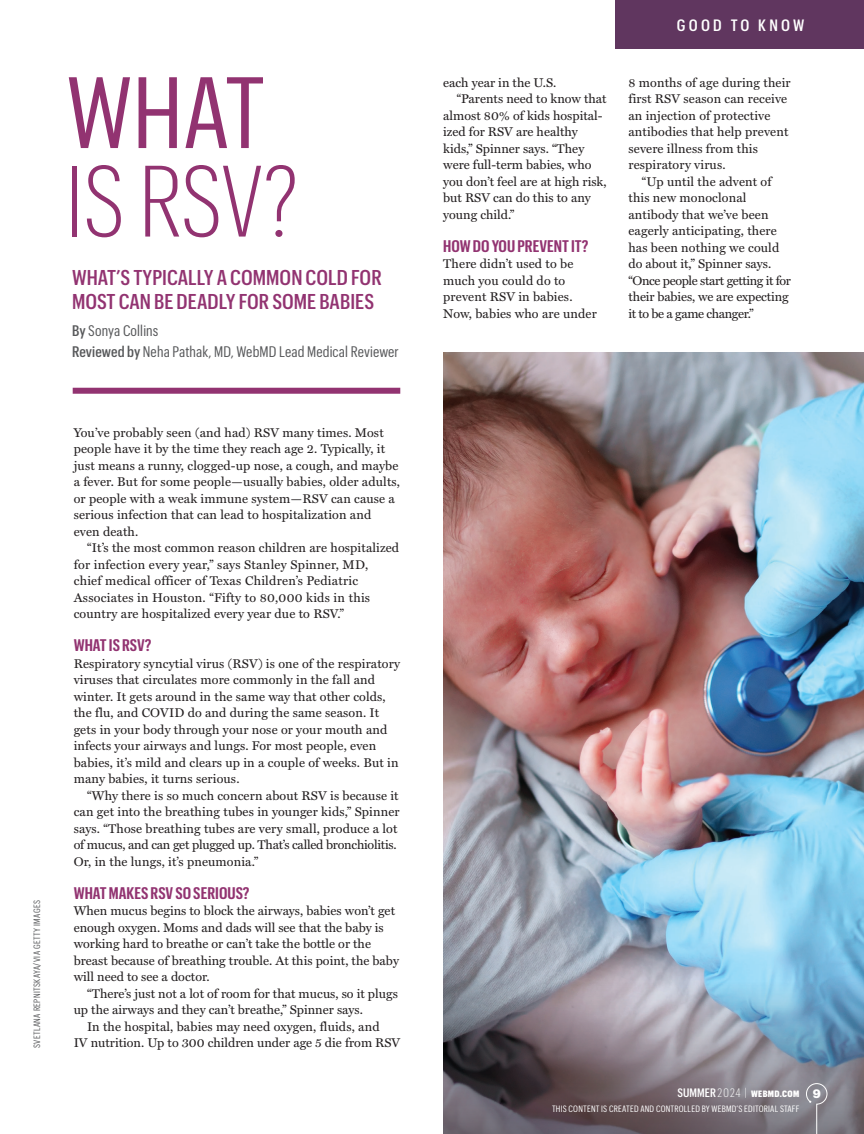
<style>
.page{position:relative;width:864px;height:1134px;background:#fff}
.page>*{position:absolute;margin:0;border:0;box-sizing:border-box;transform-origin:0 0}
.t1{font:300 99px "Graphik Cond";color:#923371}
.t2{font:99px "Graphik Cond";color:#923371}
.t3{font:500 21px/24px "Graphik Cond";color:#923371}
.t4{font:600 16.5px "Graphik X Cond";color:#923371;scale:1.05 1}
.t5{font:500 16.2px "Graphik Cond";letter-spacing:.2em;color:#fff}
.t6{font:15px/21px "Graphik Cond";letter-spacing:.01em;color:#57585a}
.t7{font:12.75px/16.5px "Miller Text Roman";letter-spacing:.01em;color:#231f20}
.t8{font:9px/14.9px "Graphik Cond";letter-spacing:.02em;color:#fff}
.t9{font:9px "Graphik Cond";letter-spacing:.04em;color:#57585a}
.s1{font-weight:500}
.s2{font-weight:500;font-size:12px}
.s3{font-weight:300;font-size:12px}
.s4{font-weight:900}
.s5{font-family:"Graphik";font-weight:700;font-size:12px}
</style>
<div class="page">
<img style="left:443px;top:353px;width:421px;height:612px">
<svg style="left:443px;top:965px;width:421px;height:169px;background:#7c808d"></svg>
<div style="left:616px;top:0;width:248px;height:49px;background:#60365f"></div>
<div style="left:73px;top:388px;width:327px;height:6px;background:#923371"></div>
<svg style="left:806px;top:1083px;width:22px;height:51px"></svg>
<p class="t9" style="left:31px;top:1048px;width:150px;rotate:-90deg">SVETLANA REPNITSKAYA/VIA GETTY IMAGES</p>
<h1 class="t2" style="left:66px;top:44px;width:200px">WHAT</h1>
<h1 class="t1" style="left:66px;top:135px;width:234px">IS RSV?</h1>
<h2 class="t3" style="left:72px;top:264px;width:311px">WHAT’S TYPICALLY A COMMON COLD FOR<br>MOST CAN BE DEADLY FOR SOME BABIES</h2>
<p class="t6" style="left:72px;top:319px;width:328px"><span class="s1">By</span> Sonya Collins<br><span class="s1">Reviewed by</span> Neha Pathak, MD, WebMD Lead Medical Reviewer</p>
<p class="t7" style="left:74px;top:424px;width:328px">You’ve probably seen (and had) RSV many times. Most people have it by the time they reach age 2. Typically, it just means a runny, clogged-up nose, a cough, and maybe a fever. But for some people—usually babies, older adults, or people with a weak immune system—RSV can cause a serious infection that can lead to hospitalization and even death.</p>
<p class="t7" style="left:74px;top:539px;width:327px;text-indent:14px">“It’s the most common reason children are hospitalized for infection every year,” says Stanley Spinner, MD, chief medical officer of Texas Children’s Pediatric Associates in Houston. “Fifty to 80,000 kids in this country are hospitalized every year due to RSV.”</p>
<p class="t4" style="left:74px;top:634px;width:76px">WHAT IS RSV?</p>
<p class="t7" style="left:74px;top:655px;width:328px">Respiratory syncytial virus (RSV) is one of the respiratory viruses that circulates more commonly in the fall and winter. It gets around in the same way that other colds, the flu, and COVID do and during the same season. It gets in your body through your nose or your mouth and infects your airways and lungs. For most people, even babies, it’s mild and clears up in a couple of weeks. But in many babies, it turns serious.</p>
<p class="t7" style="left:74px;top:787px;width:328px;text-indent:14px">“Why there is so much concern about RSV is because it can get into the breathing tubes in younger kids,” Spinner says. “Those breathing tubes are very small, produce a lot of mucus, and can get plugged up. That’s called bronchiolitis.<br>Or, in the lungs, it’s pneumonia.”</p>
<p class="t4" style="left:74px;top:881px;width:169px">WHAT MAKES RSV SO SERIOUS?</p>
<p class="t7" style="left:74px;top:902px;width:327px">When mucus begins to block the airways, babies won’t get enough oxygen. Moms and dads will see that the baby is working hard to breathe or can’t take the bottle or the breast because of breathing trouble. At this point, the baby will need to see a doctor.</p>
<p class="t7" style="left:74px;top:985px;width:326px;text-indent:14px">“There’s just not a lot of room for that mucus, so it plugs up the airways and they can’t breathe,” Spinner says.</p>
<p class="t7" style="left:74px;top:1018px;width:328px;text-align:center">In the hospital, babies may need oxygen, fluids, and<br>IV nutrition. Up to 300 children under age 5 die from RSV</p>
<p class="t7" style="left:443px;top:74px;width:115px">each year in the U.S.</p>
<p class="t7" style="left:457px;top:90px;width:151px">“Parents need to know that</p>
<p class="t7" style="left:443px;top:107px;width:161px">almost 80% of kids hospital-</p>
<p class="t7" style="left:443px;top:123px;width:136px">ized for RSV are healthy</p>
<p class="t7" style="left:443px;top:140px;width:143px">kids,” Spinner says. “They</p>
<p class="t7" style="left:443px;top:156px;width:150px">were full-term babies, who</p>
<p class="t7" style="left:443px;top:173px;width:165px">you don’t feel are at high risk,</p>
<p class="t7" style="left:443px;top:189px;width:149px">but RSV can do this to any</p>
<p class="t7" style="left:443px;top:206px;width:73px">young child.”</p>
<p class="t4" style="left:443px;top:234px;width:140px">HOW DO YOU PREVENT IT?</p>
<p class="t7" style="left:443px;top:255px;width:155px">There didn’t used to be much you could do to prevent RSV in babies.<br>Now, babies who are under</p>
<p class="t5" style="left:677px;top:14px;width:129px">GOOD TO KNOW</p>
<p class="t7" style="left:628px;top:74px;width:164px">8 months of age during their first RSV season can receive an injection of protective antibodies that help prevent severe illness from this respiratory virus.</p>
<p class="t7" style="left:628px;top:173px;width:164px;text-indent:14px">“Up until the advent of this new monoclonal antibody that we’ve been eagerly anticipating, there has been nothing we could do about it,” Spinner says. “Once people start getting it for their babies, we are expecting it to be a game changer.”</p>
<p class="t8" style="left:552px;top:1085px;width:270px;text-indent:125px"><span class="s2">SUMMER</span> <span class="s3">2024 |</span> <span class="s4">WEBMD.COM</span> <span class="s5">9<br></span>THIS CONTENT IS CREATED AND CONTROLLED BY WEBMD’S EDITORIAL STAFF</p>
</div>
